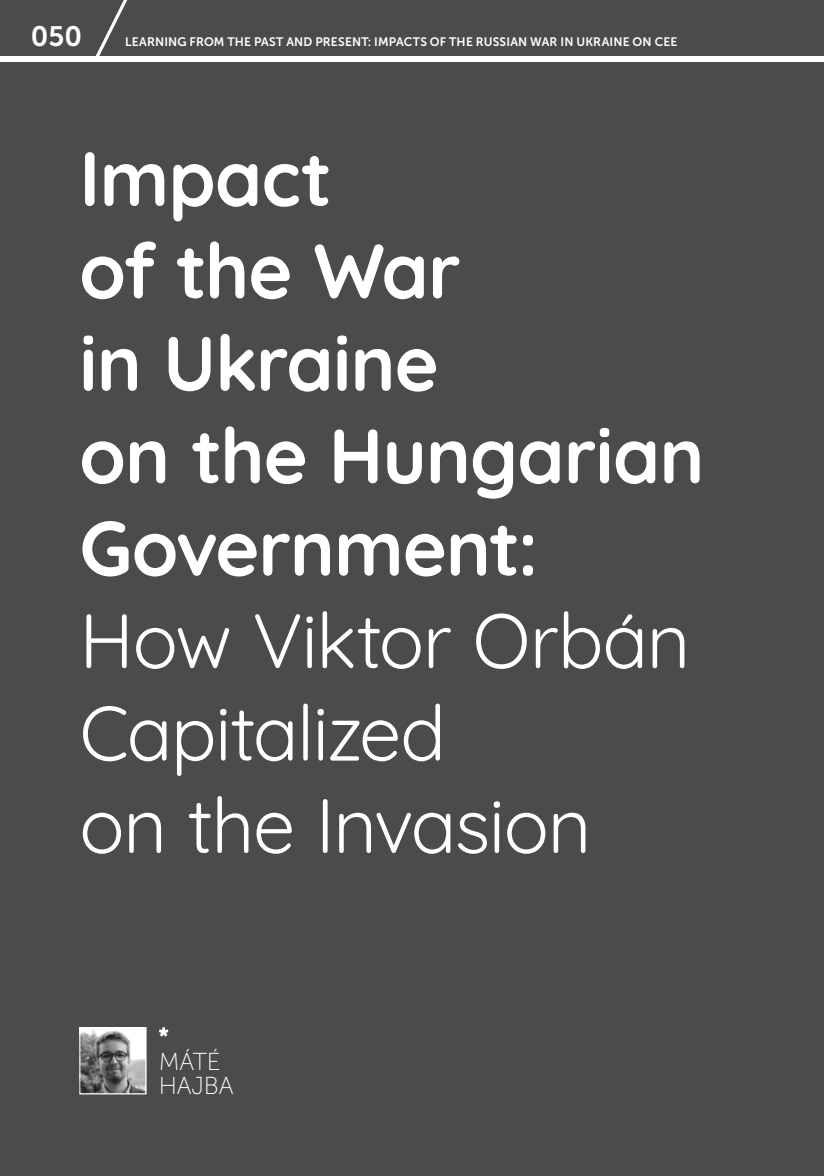
<style>
.page{position:relative;width:824px;height:1176px;background:#fff}
.page>*{position:absolute;margin:0;border:0;box-sizing:border-box;transform-origin:0 0}
.t1{font:700 77px/92.4px "Quicksand";letter-spacing:-.01em;color:#fff}
.t2{font:77px/92.4px "Quicksand";letter-spacing:-.02em;color:#fff}
.t3{font:28px "Museo Sans 700";color:#fff}
.t4{font:24.5px/24.5px "Museo Sans 100";letter-spacing:-.01em;color:#fff}
.t5{font:12.25px "Museo Sans 700";letter-spacing:.015em;color:#fff}
</style>
<div class="page">
<div style="left:0;top:0;width:823px;height:1176px;background:#4b4b4b"></div>
<svg style="left:95px;top:0;width:33px;height:56px"></svg>
<div style="left:0;top:56px;width:823px;height:5px;background:#fff"></div>
<svg style="left:159px;top:1027px;width:9px;height:9px"></svg>
<img style="left:81px;top:1029px;width:63px;height:63px">
<div style="left:79px;top:1027px;width:67px;height:67px;border:1px solid #fff"></div>
<h2 class="t3" style="left:31px;top:21px;width:53px">050</h2>
<p class="t5" style="left:125px;top:35px;width:553px">LEARNING FROM THE PAST AND PRESENT: IMPACTS OF THE RUSSIAN WAR IN UKRAINE ON CEE</p>
<h1 class="t1" style="left:79px;top:126px;width:626px">Impact<br>of the War<br>in Ukraine<br>on the Hungarian<br>Government:</h1>
<h1 class="t2" style="left:79px;top:586px;width:612px">How Viktor Orbán<br>Capitalized<br>on the Invasion</h1>
<h3 class="t4" style="left:159px;top:1049px;width:76px">MÁTÉ<br>HAJBA</h3>
</div>
